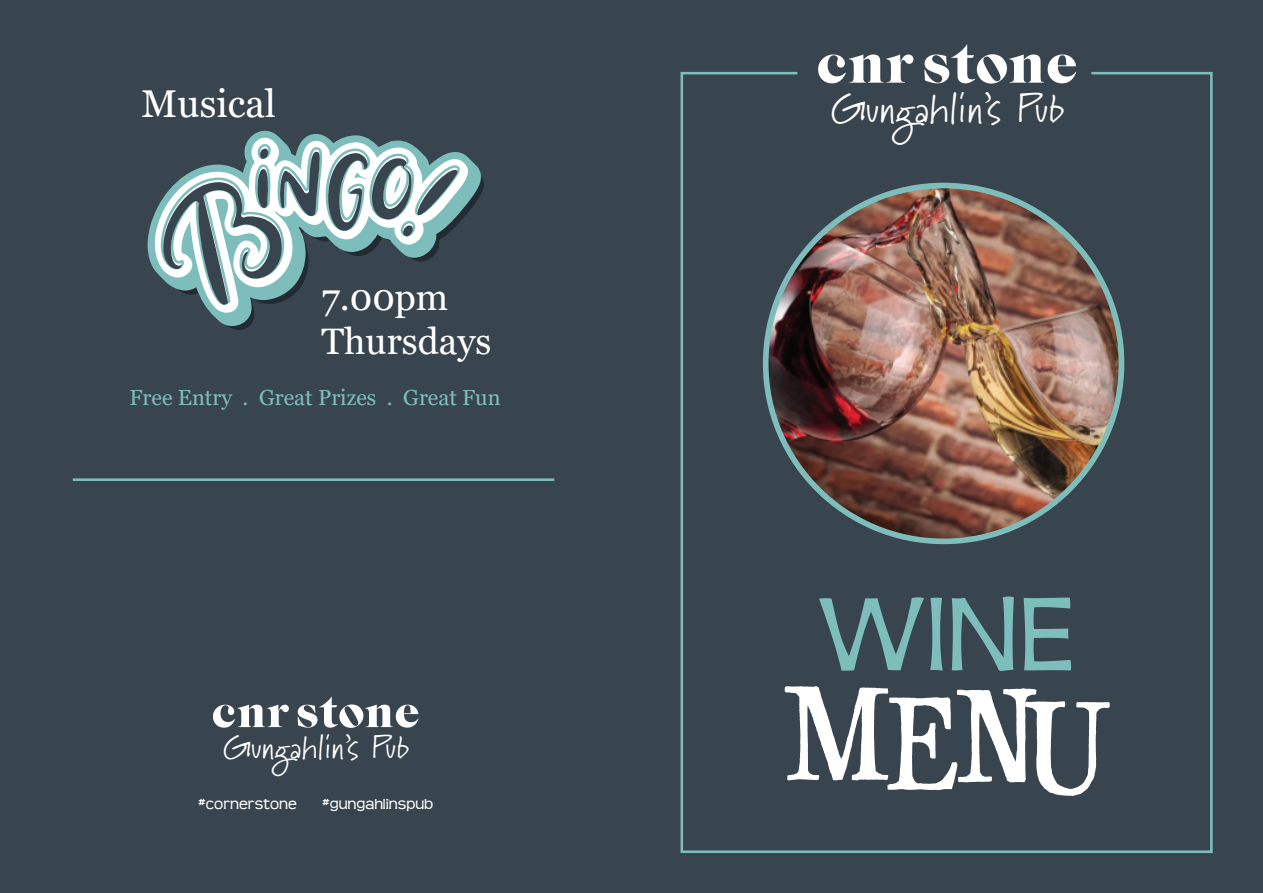
<style>
.page{position:relative;width:1263px;height:893px;background:#39454e}
.page>*{position:absolute;margin:0;border:0;box-sizing:border-box;transform-origin:0 0}
.t1{font:110.4px "Teen";color:#7dbebc}
.t2{font:40.8px "Marydale";color:#fff}
.t3{font:38.7px "Georgia";color:#fff}
.t4{font:36.75px/44.1px "Georgia";color:#fff}
.t5{font:32.55px "Marydale";color:#fff}
.t6{font:21.75px "Georgia";color:#7dbebc}
.t7{font:15px "Teen";color:#fff}
</style>
<div class="page">
<svg style="left:924px;top:44px;width:152px;height:27px"></svg>
<svg style="left:818px;top:54px;width:95px;height:17px"></svg>
<svg style="left:680px;top:71px;width:533px;height:782px"></svg>
<svg style="left:298px;top:696px;width:121px;height:32px"></svg>
<svg style="left:213px;top:704px;width:76px;height:24px"></svg>
<svg style="left:147px;top:163px;width:335px;height:163px"></svg>
<svg style="left:148px;top:131px;width:174px;height:186px"></svg>
<svg style="left:153px;top:135px;width:321px;height:182px"></svg>
<svg style="left:159px;top:140px;width:301px;height:166px"></svg>
<svg style="left:162px;top:149px;width:295px;height:156px"></svg>
<hr style="left:73px;top:478px;width:481px;height:3px;background:#7dbebc">
<h3 class="t3" style="left:142px;top:80px;width:136px">Musical</h3>
<h3 class="t4" style="left:321px;top:276px;width:172px">7.00pm<br>Thursdays</h3>
<p class="t6" style="left:129px;top:384px;width:373px">Free Entry . Great Prizes . Great Fun</p>
<h3 class="t5" style="left:223px;top:728px;width:188px">Gungahlin’s Pub</h3>
<p class="t7" style="left:198px;top:795px;width:100px">#cornerstone</p>
<p class="t7" style="left:322px;top:795px;width:113px">#gungahlinspub</p>
<h2 class="t2" style="left:830px;top:84px;width:235px">Gungahlin’s Pub</h2>
<h1 class="t1" style="left:820px;top:568px;width:257px">WINE</h1>
</div>
